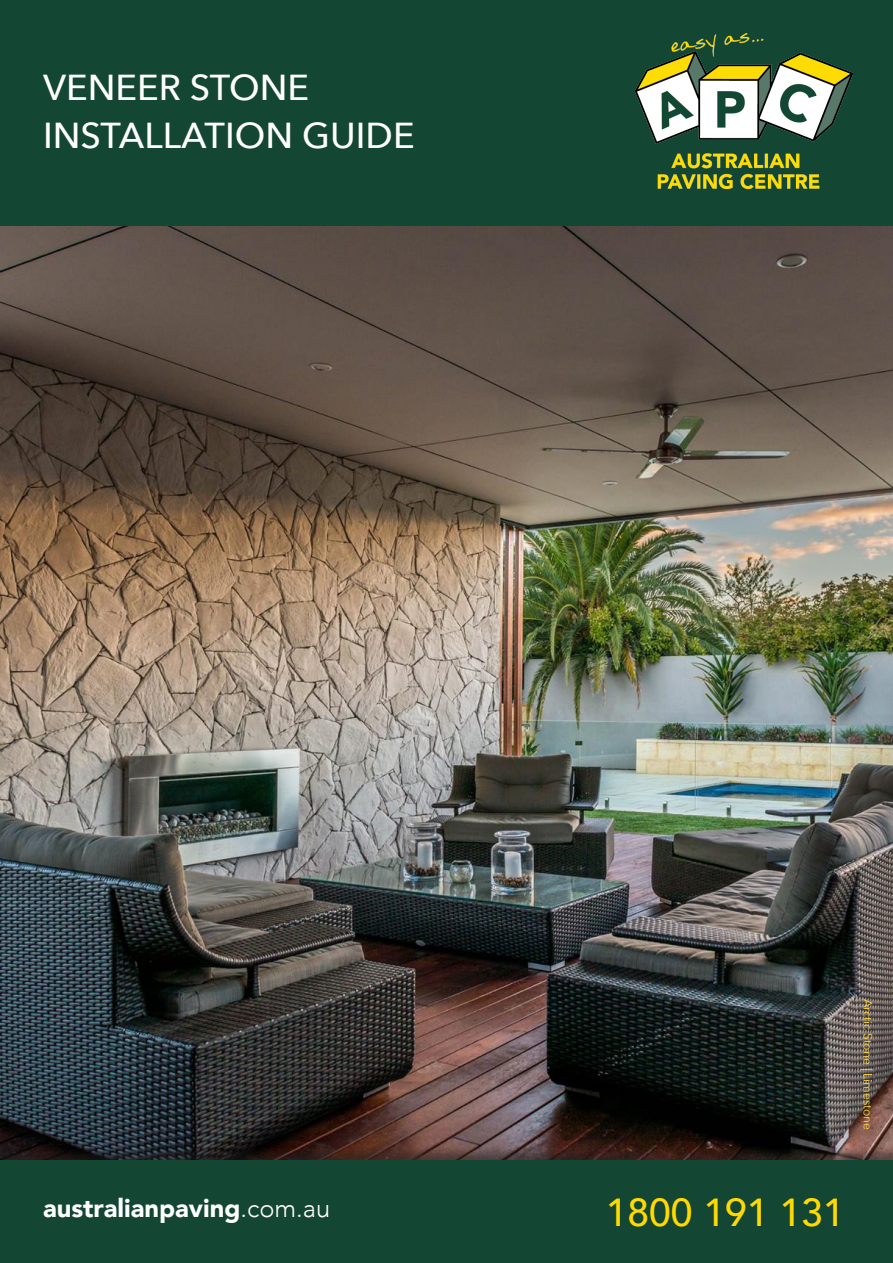
<style>
.page{position:relative;width:893px;height:1263px;background:#fff}
.page>*{position:absolute;margin:0;border:0;box-sizing:border-box;transform-origin:0 0}
.t1{font:500 39px "Avenir";color:#ffd900}
.t2{font:500 36px/48px "Avenir Next";color:#fff}
.t3{font:900 25.5px "Avenir";color:#fff}
.body{font:12px "Avenir Next";color:#ffda4f}
.s1{font-weight:300}
</style>
<div class="page">
<img style="left:0;top:226px;width:893px;height:919px">
<div style="left:0;top:1145px;width:893px;height:118px;background:#231f20;opacity:.5"></div>
<div style="left:0;top:1161px;width:893px;height:102px;background:#144634"></div>
<div style="left:0;top:0;width:893px;height:225px;background:#144634"></div>
<img style="left:635px;top:33px;width:218px;height:156px">
<p class="t2" style="left:43px;top:62px;width:373px">VENEER STONE<br>INSTALLATION GUIDE</p>
<p class="body" style="left:878px;top:998px;width:133px;rotate:90deg">Arctic Stone | Limestone</p>
<p class="t3" style="left:43px;top:1186px;width:289px">australianpaving<span class="s1">.com.au</span></p>
<p class="t1" style="left:606px;top:1178px;width:240px">1800 191 131</p>
</div>
